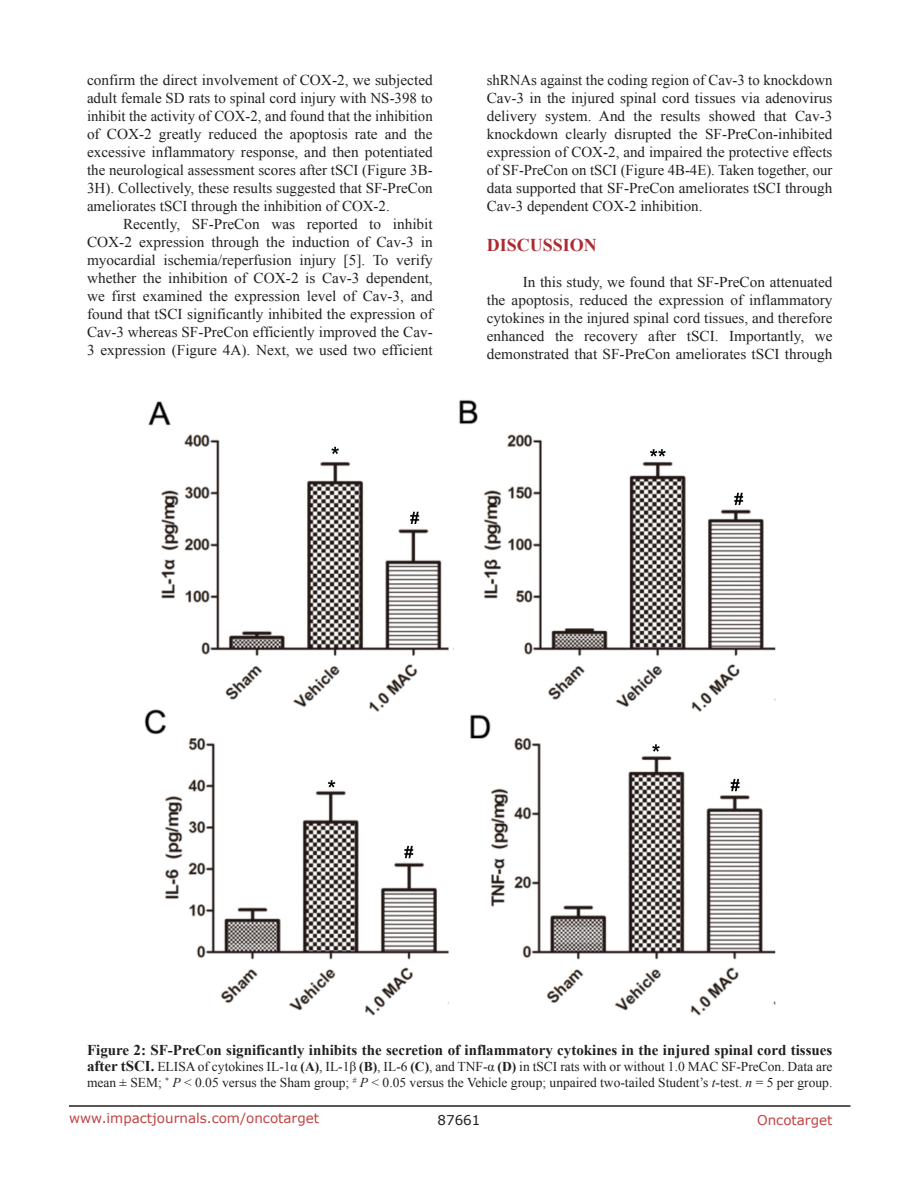
<style>
.page{position:relative;width:918px;height:1188px;background:#fff}
.page>*{position:absolute;margin:0;border:0;box-sizing:border-box;transform-origin:0 0}
.Heading{font:700 18px "Times New Roman";color:#ac2b31}
.BodyText{font:15px/18px "Times New Roman";color:#231f20;text-align:justify}
.figuretext{font:700 15px "Times New Roman";color:#231f20}
.figuretext-2{font:13.5px/16.2px "Times New Roman";color:#231f20}
.t1{font:13.5px "Verdana";color:#c24141}
.t2{font:13.5px "Verdana";color:#231f20}
.s1{font-weight:700;font-size:15px}
.s2{font-weight:700}
.s3{font-style:italic}
</style>
<div class="page">
<hr style="left:69px;top:1105px;width:781px;height:2px;background:#231f20">
<img style="left:144px;top:400px;width:632px;height:616px">
<p class="BodyText" style="left:87px;top:71px;width:347px">confirm the direct involvement of COX-2, we subjected adult female SD rats to spinal cord injury with NS-398 to inhibit the activity of COX-2, and found that the inhibition of COX-2 greatly reduced the apoptosis rate and the excessive inflammatory response, and then potentiated the neurological assessment scores after tSCI (Figure 3B-3H). Collectively, these results suggested that SF-PreCon ameliorates tSCI through the inhibition of COX-2.</p>
<p class="BodyText" style="left:87px;top:215px;width:347px;text-indent:36px">Recently, SF-PreCon was reported to inhibit COX-2 expression through the induction of Cav-3 in myocardial ischemia/reperfusion injury [5]. To verify whether the inhibition of COX-2 is Cav-3 dependent, we first examined the expression level of Cav-3, and found that tSCI significantly inhibited the expression of Cav-3 whereas SF-PreCon efficiently improved the Cav-3 expression (Figure 4A). Next, we used two efficient</p>
<p class="BodyText" style="left:487px;top:71px;width:347px">shRNAs against the coding region of Cav-3 to knockdown Cav-3 in the injured spinal cord tissues via adenovirus delivery system. And the results showed that Cav-3 knockdown clearly disrupted the SF-PreCon-inhibited expression of COX-2, and impaired the protective effects of SF-PreCon on tSCI (Figure 4B-4E). Taken together, our data supported that SF-PreCon ameliorates tSCI through Cav-3 dependent COX-2 inhibition.</p>
<p class="Heading" style="left:487px;top:233px;width:112px">DISCUSSION</p>
<p class="BodyText" style="left:487px;top:273px;width:347px;text-indent:36px">In this study, we found that SF-PreCon attenuated the apoptosis, reduced the expression of inflammatory cytokines in the injured spinal cord tissues, and therefore enhanced the recovery after tSCI. Importantly, we demonstrated that SF-PreCon ameliorates tSCI through</p>
<p class="figuretext" style="left:87px;top:1039px;width:747px">Figure 2: SF-PreCon significantly inhibits the secretion of inflammatory cytokines in the injured spinal cord tissues</p>
<p class="figuretext-2" style="left:87px;top:1058px;width:747px"><span class="s1">after tSCI.</span> ELISA of cytokines IL-1α <span class="s2">(A)</span>, IL-1β <span class="s2">(B)</span>, IL-6 <span class="s2">(C)</span>, and TNF-α <span class="s2">(D)</span> in tSCI rats with or without 1.0 MAC SF-PreCon. Data are mean ± SEM; <sup>*</sup> <span class="s3">P</span> &lt; 0.05 versus the Sham group; <sup>#</sup> <span class="s3">P</span> &lt; 0.05 versus the Vehicle group; unpaired two-tailed Student’s <span class="s3">t</span>-test. <span class="s3">n</span> = 5 per group.</p>
<p class="t1" style="left:69px;top:1109px;width:252px">www.impactjournals.com/oncotarget</p>
<p class="t2" style="left:438px;top:1111px;width:44px">87661</p>
<p class="t1" style="left:757px;top:1111px;width:77px">Oncotarget</p>
</div>
